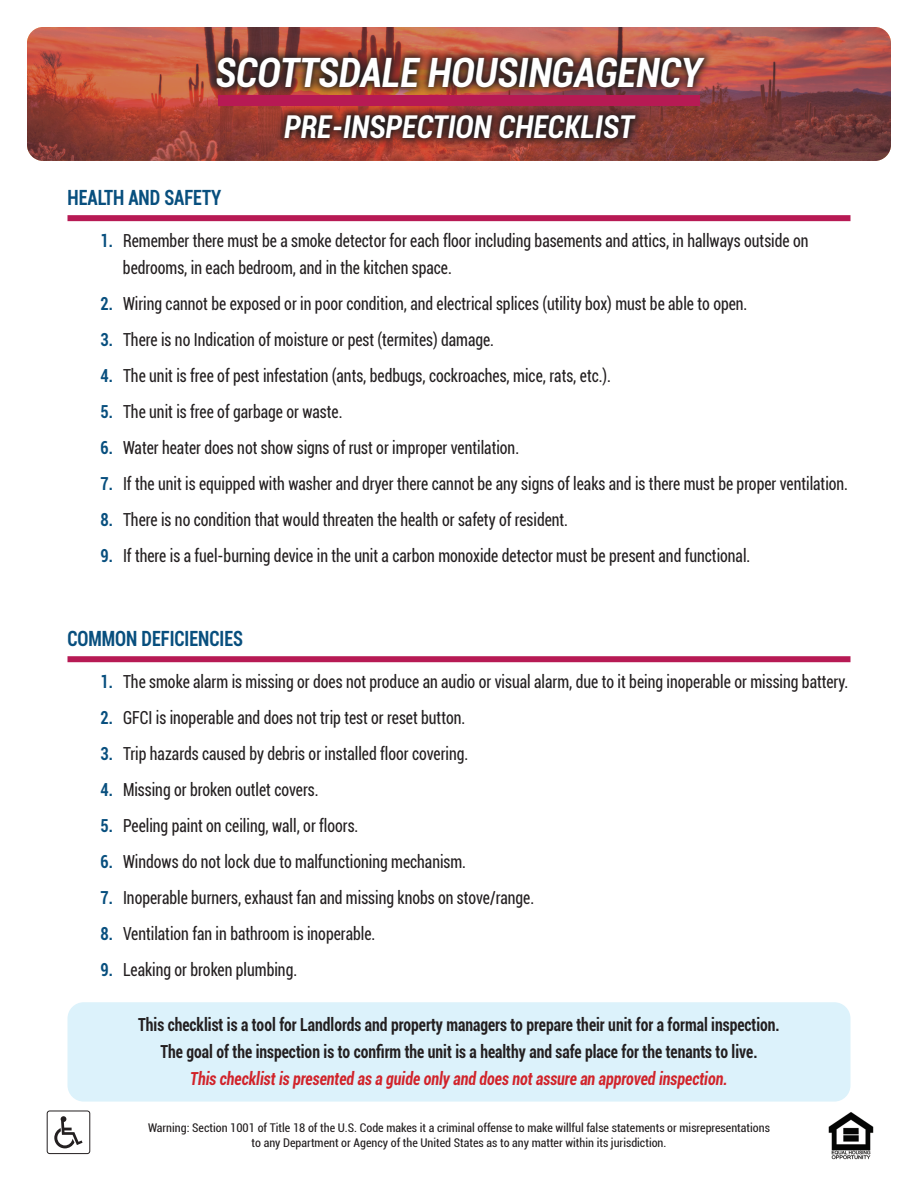
<style>
.page{position:relative;width:918px;height:1188px;background:#fff}
.page>*{position:absolute;margin:0;border:0;box-sizing:border-box;transform-origin:0 0}
.t1{font:italic 700 condensed 40.5px "Roboto";color:#fff;scale:.95 1}
.t2{font:italic 700 condensed 31.5px "Roboto";color:#fff;scale:.95 1}
.t3{font:700 condensed 21px "Roboto";color:#084f7e;scale:.87 1}
.t4{font:condensed 18px "Roboto";color:#231f20;scale:.87 1}
.t5{font:700 condensed 18px "Roboto";color:#231f20;scale:.87 1}
.t6{font:italic 700 condensed 18px "Roboto";color:#d1232a;scale:.87 1}
.t7{font:condensed 12px "Roboto";color:#231f20}
.s1{font-weight:700;color:#084f7e}
</style>
<div class="page">
<div style="left:47px;top:1111px;width:43px;height:43px;border:1px solid #231f20;border-radius:3px"></div>
<svg style="left:54px;top:1116px;width:29px;height:32px"></svg>
<img style="left:828px;top:1112px;width:45px;height:48px">
<svg style="left:27px;top:27px;width:864px;height:134px;background:#a64e41"></svg>
<svg style="left:207px;top:48px;width:507px;height:99px;background:#6a352d"></svg>
<div style="left:218px;top:95px;width:482px;height:11px;background:#b71a54"></div>
<div style="left:68px;top:215px;width:782px;height:6px;background:#b71a54"></div>
<div style="left:68px;top:656px;width:782px;height:6px;background:#b71a54"></div>
<div style="left:67px;top:1002px;width:784px;height:100px;background:#dcf2fb;border-radius:16px"></div>
<p class="t1" style="left:216px;top:44px;width:514px">SCOTTSDALE HOUSINGAGENCY</p>
<p class="t2" style="left:284px;top:104px;width:370px">PRE-INSPECTION CHECKLIST</p>
<p class="t3" style="left:68px;top:183px;width:178px">HEALTH AND SAFETY</p>
<p class="t4" style="left:100px;top:228px;width:815px"><span class="s1">1.</span> Remember there must be a smoke detector for each floor including basements and attics, in hallways outside on</p>
<p class="t4" style="left:123px;top:255px;width:380px">bedrooms, in each bedroom, and in the kitchen space.</p>
<p class="t4" style="left:100px;top:291px;width:745px"><span class="s1">2.</span> Wiring cannot be exposed or in poor condition, and electrical splices (utility box) must be able to open.</p>
<p class="t4" style="left:100px;top:327px;width:454px"><span class="s1">3.</span> There is no Indication of moisture or pest (termites) damage.</p>
<p class="t4" style="left:100px;top:363px;width:588px"><span class="s1">4.</span> The unit is free of pest infestation (ants, bedbugs, cockroaches, mice, rats, etc.).</p>
<p class="t4" style="left:100px;top:399px;width:280px"><span class="s1">5.</span> The unit is free of garbage or waste.</p>
<p class="t4" style="left:100px;top:435px;width:483px"><span class="s1">6.</span> Water heater does not show signs of rust or improper ventilation.</p>
<p class="t4" style="left:100px;top:471px;width:861px"><span class="s1">7.</span> If the unit is equipped with washer and dryer there cannot be any signs of leaks and is there must be proper ventilation.</p>
<p class="t4" style="left:100px;top:507px;width:539px"><span class="s1">8.</span> There is no condition that would threaten the health or safety of resident.</p>
<p class="t4" style="left:100px;top:543px;width:749px"><span class="s1">9.</span> If there is a fuel-burning device in the unit a carbon monoxide detector must be present and functional.</p>
<p class="t3" style="left:68px;top:624px;width:203px">COMMON DEFICIENCIES</p>
<p class="t4" style="left:100px;top:669px;width:861px"><span class="s1">1.</span> The smoke alarm is missing or does not produce an audio or visual alarm, due to it being inoperable or missing battery.</p>
<p class="t4" style="left:100px;top:705px;width:421px"><span class="s1">2.</span> GFCI is inoperable and does not trip test or reset button.</p>
<p class="t4" style="left:100px;top:741px;width:424px"><span class="s1">3.</span> Trip hazards caused by debris or installed floor covering.</p>
<p class="t4" style="left:100px;top:777px;width:252px"><span class="s1">4.</span> Missing or broken outlet covers.</p>
<p class="t4" style="left:100px;top:813px;width:298px"><span class="s1">5.</span> Peeling paint on ceiling, wall, or floors.</p>
<p class="t4" style="left:100px;top:849px;width:422px"><span class="s1">6.</span> Windows do not lock due to malfunctioning mechanism.</p>
<p class="t4" style="left:100px;top:885px;width:500px"><span class="s1">7.</span> Inoperable burners, exhaust fan and missing knobs on stove/range.</p>
<p class="t4" style="left:100px;top:921px;width:317px"><span class="s1">8.</span> Ventilation fan in bathroom is inoperable.</p>
<p class="t4" style="left:100px;top:957px;width:228px"><span class="s1">9.</span> Leaking or broken plumbing.</p>
<p class="t5" style="left:138px;top:1012px;width:739px">This checklist is a tool for Landlords and property managers to prepare their unit for a formal inspection.</p>
<p class="t5" style="left:160px;top:1039px;width:688px">The goal of the inspection is to confirm the unit is a healthy and safe place for the tenants to live.</p>
<p class="t6" style="left:190px;top:1066px;width:619px">This checklist is presented as a guide only and does not assure an approved inspection.</p>
<p class="t7" style="left:148px;top:1120px;width:623px">Warning: Section 1001 of Title 18 of the U.S. Code makes it a criminal offense to make willful false statements or misrepresentations</p>
<p class="t7" style="left:252px;top:1134px;width:416px">to any Department or Agency of the United States as to any matter within its jurisdiction.</p>
</div>
